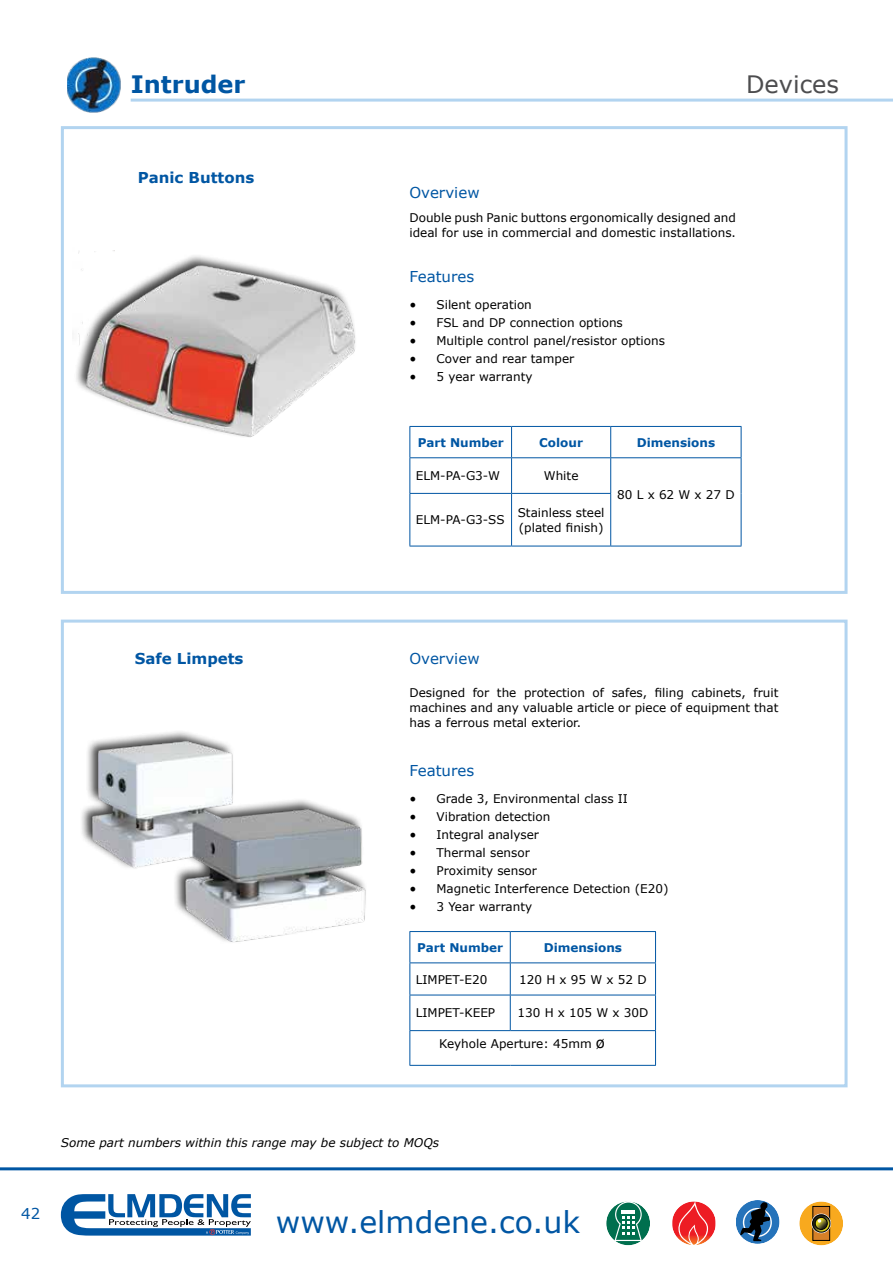
<style>
.page{position:relative;width:893px;height:1263px;background:#fff}
.page>*{position:absolute;margin:0;border:0;box-sizing:border-box;transform-origin:0 0}
.t1{font:30px "Verdana";color:#0056a3}
.t2{font:700 24px "Verdana";color:#0056a3}
.t3{font:24px "Verdana";color:#4d4d4f}
.t4{font:15px "Verdana";color:#0056a3}
.t5{font:700 15px "Verdana";color:#0056a3}
.t6{font:12px/15px "Verdana";color:#000}
.t7{font:italic 12px "Verdana";color:#000}
.t8{font:700 12px "Verdana";color:#0056a3}
.s1{font-family:"Minion Pro";font-size:18px}
.s2{font-size:15px}
</style>
<div class="page">
<svg style="left:736px;top:1200px;width:43px;height:44px"></svg>
<svg style="left:607px;top:1201px;width:43px;height:45px"></svg>
<svg style="left:800px;top:1201px;width:43px;height:45px"></svg>
<svg style="left:672px;top:1201px;width:43px;height:44px"></svg>
<svg style="left:61px;top:1194px;width:190px;height:41px"></svg>
<hr style="left:0;top:1167px;width:893px;height:3px;background:#0056a3">
<hr style="left:409px;top:426px;width:103px;height:1px;background:#0056a3">
<hr style="left:409px;top:427px;width:1px;height:30px;background:#0056a3">
<hr style="left:512px;top:426px;width:99px;height:1px;background:#0056a3">
<hr style="left:511px;top:427px;width:1px;height:30px;background:#0056a3">
<hr style="left:611px;top:426px;width:130px;height:1px;background:#0056a3">
<hr style="left:610px;top:427px;width:1px;height:30px;background:#0056a3">
<hr style="left:741px;top:427px;width:1px;height:30px;background:#0056a3">
<hr style="left:409px;top:457px;width:103px;height:1px;background:#0056a3">
<hr style="left:409px;top:458px;width:1px;height:35px;background:#0056a3">
<hr style="left:512px;top:457px;width:99px;height:1px;background:#0056a3">
<hr style="left:511px;top:458px;width:1px;height:35px;background:#0056a3">
<hr style="left:611px;top:457px;width:130px;height:1px;background:#0056a3">
<hr style="left:610px;top:458px;width:1px;height:35px;background:#0056a3">
<hr style="left:741px;top:458px;width:1px;height:35px;background:#0056a3">
<hr style="left:741px;top:493px;width:1px;height:53px;background:#0056a3">
<hr style="left:611px;top:546px;width:130px;height:1px;background:#0056a3">
<hr style="left:409px;top:493px;width:103px;height:1px;background:#0056a3">
<hr style="left:409px;top:494px;width:1px;height:52px;background:#0056a3">
<hr style="left:512px;top:493px;width:99px;height:1px;background:#0056a3">
<hr style="left:511px;top:494px;width:1px;height:52px;background:#0056a3">
<hr style="left:610px;top:494px;width:1px;height:52px;background:#0056a3">
<hr style="left:409px;top:546px;width:103px;height:1px;background:#0056a3">
<hr style="left:512px;top:546px;width:99px;height:1px;background:#0056a3">
<hr style="left:409px;top:931px;width:101px;height:1px;background:#0056a3">
<hr style="left:409px;top:932px;width:1px;height:30px;background:#0056a3">
<hr style="left:510px;top:931px;width:146px;height:1px;background:#0056a3">
<hr style="left:510px;top:932px;width:1px;height:30px;background:#0056a3">
<hr style="left:655px;top:932px;width:1px;height:30px;background:#0056a3">
<hr style="left:510px;top:962px;width:146px;height:1px;background:#0056a3">
<hr style="left:655px;top:963px;width:1px;height:32px;background:#0056a3">
<hr style="left:510px;top:995px;width:146px;height:1px;background:#0056a3">
<hr style="left:655px;top:995px;width:1px;height:35px;background:#0056a3">
<hr style="left:510px;top:1030px;width:146px;height:1px;background:#0056a3">
<hr style="left:655px;top:1031px;width:1px;height:34px;background:#0056a3">
<hr style="left:409px;top:962px;width:101px;height:1px;background:#0056a3">
<hr style="left:409px;top:963px;width:1px;height:32px;background:#0056a3">
<hr style="left:510px;top:963px;width:1px;height:32px;background:#0056a3">
<hr style="left:409px;top:995px;width:101px;height:1px;background:#0056a3">
<hr style="left:409px;top:995px;width:1px;height:35px;background:#0056a3">
<hr style="left:510px;top:995px;width:1px;height:35px;background:#0056a3">
<hr style="left:409px;top:1030px;width:101px;height:1px;background:#0056a3">
<hr style="left:409px;top:1031px;width:1px;height:34px;background:#0056a3">
<hr style="left:409px;top:1065px;width:101px;height:1px;background:#0056a3">
<hr style="left:510px;top:1065px;width:146px;height:1px;background:#0056a3">
<div style="left:61px;top:126px;width:786px;height:468px;border:3px solid #b2d4f0"></div>
<img style="left:78px;top:250px;width:277px;height:188px">
<div style="left:61px;top:620px;width:786px;height:467px;border:3px solid #b2d4f0"></div>
<div style="left:80px;top:729px;width:288px;height:215px;background:#000;opacity:.75"></div>
<img style="left:84px;top:736px;width:284px;height:208px">
<img style="left:67px;top:57px;width:54px;height:56px">
<hr style="left:131px;top:99px;width:762px;height:3px;background:#b2d4f0">
<h2 class="t2" style="left:131px;top:68px;width:116px">Intruder</h2>
<h2 class="t3" style="left:746px;top:68px;width:94px">Devices</h2>
<p class="t5" style="left:138px;top:167px;width:118px">Panic Buttons</p>
<p class="t5" style="left:135px;top:648px;width:110px">Safe Limpets</p>
<p class="t4" style="left:409px;top:182px;width:72px">Overview</p>
<p class="t6" style="left:409px;top:210px;width:328px">Double push Panic buttons ergonomically designed and ideal for use in commercial and domestic installations.</p>
<p class="t4" style="left:409px;top:266px;width:66px">Features</p>
<p class="t6" style="left:409px;top:297px;width:124px"><span class="s1">•</span> Silent operation</p>
<p class="t6" style="left:409px;top:315px;width:215px"><span class="s1">•</span> FSL and DP connection options</p>
<p class="t6" style="left:409px;top:333px;width:257px"><span class="s1">•</span> Multiple control panel/resistor options</p>
<p class="t6" style="left:409px;top:351px;width:166px"><span class="s1">•</span> Cover and rear tamper</p>
<p class="t6" style="left:409px;top:369px;width:125px"><span class="s1">•</span> 5 year warranty</p>
<p class="t8" style="left:418px;top:434px;width:88px">Part Number</p>
<p class="t8" style="left:539px;top:434px;width:45px">Colour</p>
<p class="t8" style="left:637px;top:434px;width:80px">Dimensions</p>
<p class="t6" style="left:416px;top:468px;width:86px">ELM-PA-G3-W</p>
<p class="t6" style="left:544px;top:468px;width:36px">White</p>
<p class="t6" style="left:617px;top:487px;width:119px">80 L x 62 W x 27 D</p>
<p class="t6" style="left:416px;top:512px;width:90px">ELM-PA-G3-SS</p>
<p class="t6" style="left:518px;top:505px;width:88px;line-height:14.4px">Stainless steel (plated finish)</p>
<p class="t4" style="left:409px;top:649px;width:72px">Overview</p>
<p class="t6" style="left:409px;top:685px;width:370px;text-align:justify">Designed for the protection of safes, filing cabinets, fruit machines and any valuable article or piece of equipment that has a ferrous metal exterior.</p>
<p class="t4" style="left:409px;top:760px;width:66px">Features</p>
<p class="t6" style="left:409px;top:791px;width:220px"><span class="s1">•</span> Grade 3, Environmental class II</p>
<p class="t6" style="left:409px;top:809px;width:142px"><span class="s1">•</span> Vibration detection</p>
<p class="t6" style="left:409px;top:827px;width:131px"><span class="s1">•</span> Integral analyser</p>
<p class="t6" style="left:409px;top:845px;width:122px"><span class="s1">•</span> Thermal sensor</p>
<p class="t6" style="left:409px;top:863px;width:129px"><span class="s1">•</span> Proximity sensor</p>
<p class="t6" style="left:409px;top:881px;width:260px"><span class="s1">•</span> Magnetic Interference Detection (E20)</p>
<p class="t6" style="left:409px;top:899px;width:124px"><span class="s1">•</span> 3 Year warranty</p>
<p class="t8" style="left:417px;top:939px;width:88px">Part Number</p>
<p class="t8" style="left:544px;top:939px;width:80px">Dimensions</p>
<p class="t6" style="left:416px;top:971px;width:73px">LIMPET-E20</p>
<p class="t6" style="left:519px;top:971px;width:129px">120 H x 95 W x 52 D</p>
<p class="t6" style="left:416px;top:1005px;width:81px">LIMPET-KEEP</p>
<p class="t6" style="left:518px;top:1005px;width:132px">130 H x 105 W x 30D</p>
<p class="t6" style="left:439px;top:1036px;width:167px">Keyhole Aperture: 45mm <span class="s2">ø</span></p>
<p class="t7" style="left:61px;top:1134px;width:380px">Some part numbers within this range may be subject to MOQs</p>
<p class="t4" style="left:21px;top:1203px;width:21px">42</p>
<h1 class="t1" style="left:276px;top:1202px;width:306px">www.elmdene.co.uk</h1>
</div>
